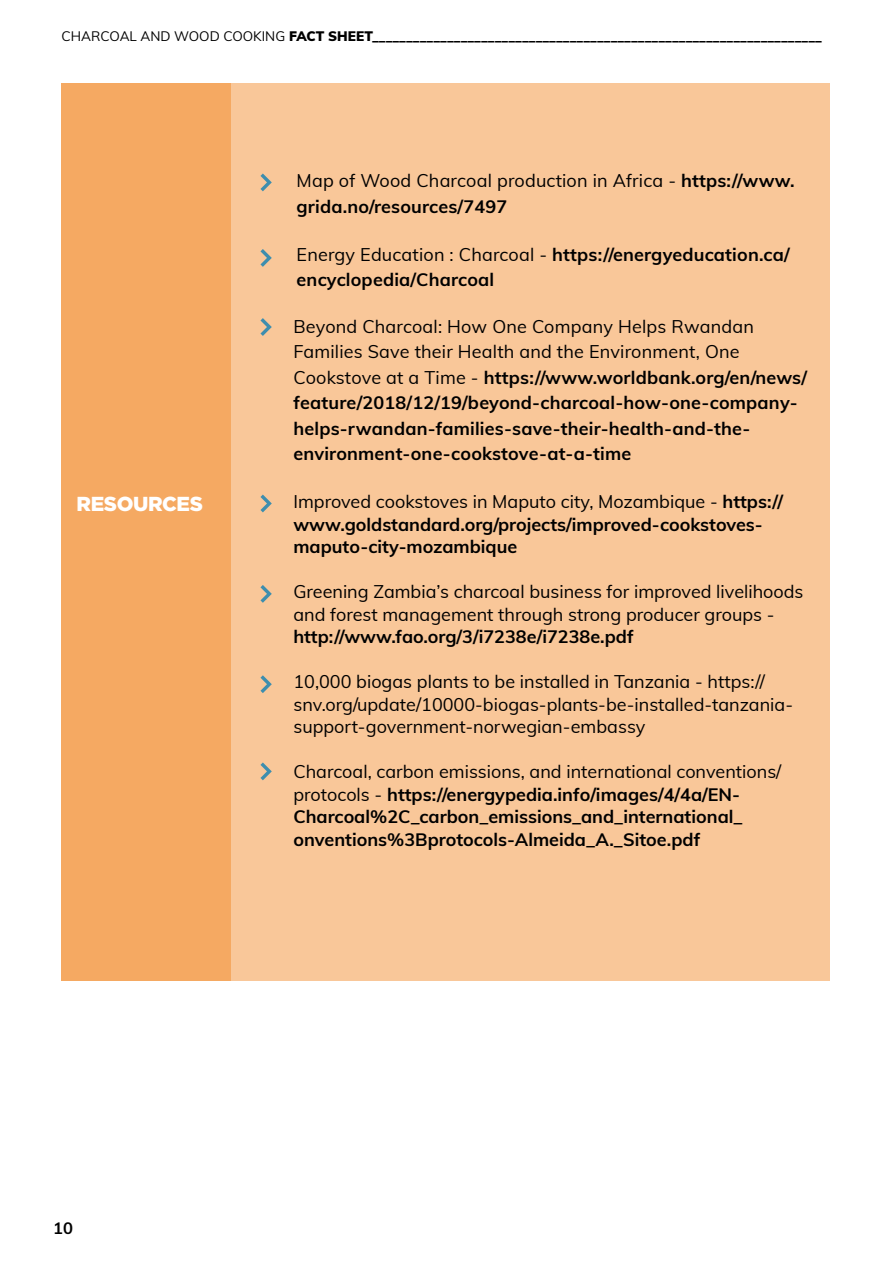
<style>
.page{position:relative;width:893px;height:1263px;background:#fff}
.page>*{position:absolute;margin:0;border:0;box-sizing:border-box;transform-origin:0 0}
.t1{font:900 20.25px "Gotham";letter-spacing:-.02em;color:#fff}
.t2{font:700 18px/25.5px "Muli";color:#000}
.t3{font:18px/22.5px "Muli";color:#000}
.t4{font:700 16.5px "Muli";color:#000}
.t5{font:900 13.5px "Muli";color:#000}
.s1{font-weight:400}
.s2{font-weight:700}
</style>
<div class="page">
<div style="left:219px;top:83px;width:610px;height:897px;background:#f9c799"></div>
<div style="left:62px;top:83px;width:169px;height:897px;background:#f5a962"></div>
<svg style="left:260px;top:173px;width:12px;height:18px"></svg>
<svg style="left:260px;top:249px;width:12px;height:18px"></svg>
<svg style="left:260px;top:318px;width:12px;height:18px"></svg>
<svg style="left:260px;top:495px;width:12px;height:17px"></svg>
<svg style="left:260px;top:585px;width:12px;height:18px"></svg>
<svg style="left:260px;top:675px;width:12px;height:18px"></svg>
<svg style="left:260px;top:762px;width:12px;height:18px"></svg>
<p class="t5" style="left:62px;top:26px;width:762px"><span class="s1">CHARCOAL AND WOOD COOKING</span> FACT SHEET__________________________________________________________________</p>
<p class="t1" style="left:77px;top:490px;width:128px">RESOURCES</p>
<p class="t3" style="left:297px;top:167px;width:500px;line-height:25.5px">Map of Wood Charcoal production in Africa - <span class="s2">https://www. grida.no/resources/7497</span></p>
<p class="t2" style="left:297px;top:241px;width:495px"><span class="s1">Energy Education : Charcoal -</span> https://energyeducation.ca/ encyclopedia/Charcoal</p>
<p class="t2" style="left:293px;top:313px;width:515px"><span class="s1">Beyond Charcoal: How One Company Helps Rwandan Families Save their Health and the Environment, One Cookstove at a Time -</span> https://www.worldbank.org/en/news/ feature/2018/12/19/beyond-charcoal-how-one-company&shy;helps-rwandan-families-save-their-health-and-the&shy;environment-one-cookstove-at-a-time</p>
<p class="t2" style="left:293px;top:490px;width:491px;line-height:22.5px"><span class="s1">Improved cookstoves in Maputo city, Mozambique -</span> https:// www.goldstandard.org/projects/improved-cookstoves&shy;maputo-city-mozambique</p>
<p class="t3" style="left:293px;top:580px;width:512px">Greening Zambia’s charcoal business for improved livelihoods and forest management through strong producer groups -</p>
<p class="t2" style="left:293px;top:623px;width:342px">http://www.fao.org/3/i7238e/i7238e.pdf</p>
<p class="t3" style="left:293px;top:670px;width:501px">10,000 biogas plants to be installed in Tanzania - https:// snv.org/update/10000-biogas-plants-be-installed-tanzania&shy;support-government-norwegian-embassy</p>
<p class="t2" style="left:293px;top:760px;width:489px;line-height:22.5px"><span class="s1">Charcoal, carbon emissions, and international conventions/ protocols -</span> https://energypedia.info/images/4/4a/EN-Charcoal%2C_carbon_emissions_and_international_ onventions%3Bprotocols-Almeida_A._Sitoe.pdf</p>
<p class="t4" style="left:53px;top:1216px;width:21px">10</p>
</div>
